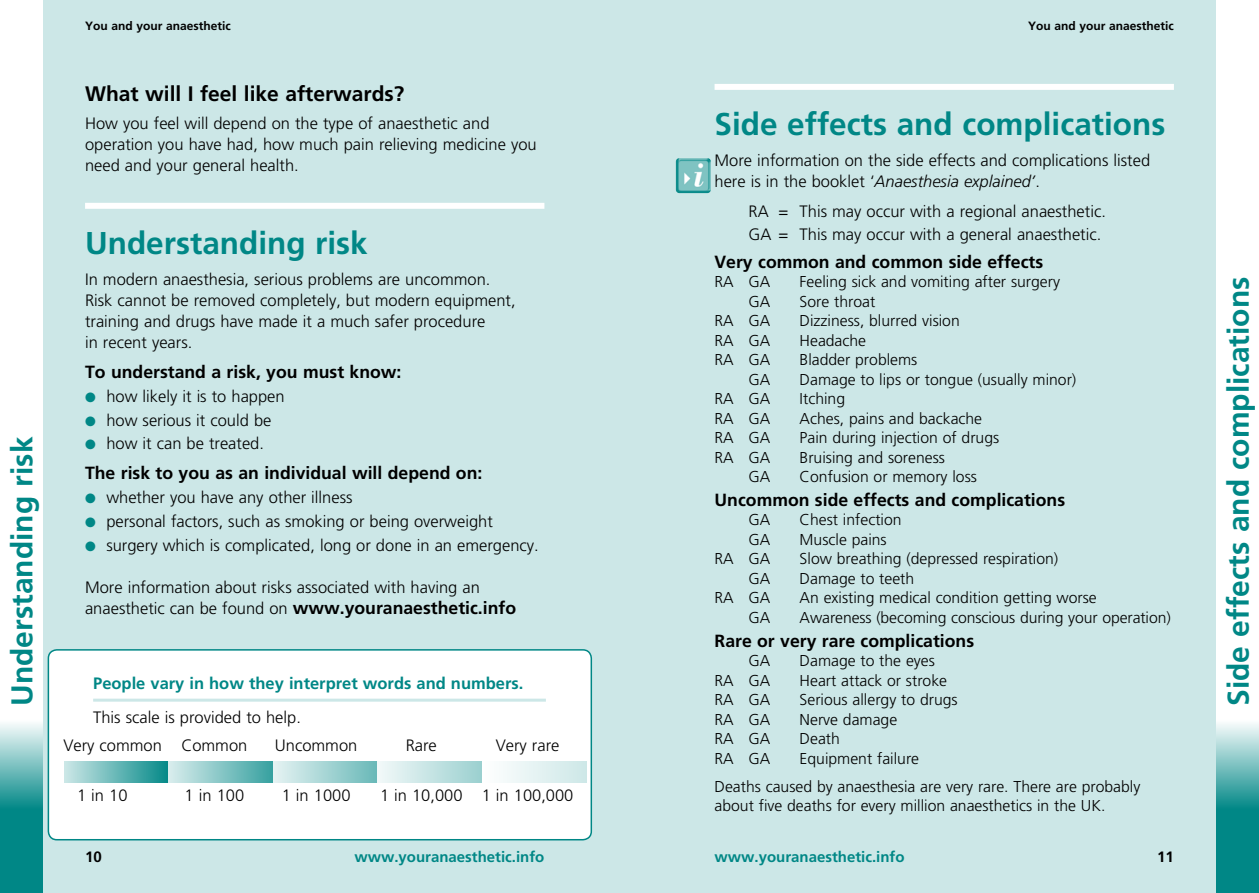
<style>
.page{position:relative;width:1259px;height:893px;background:#fff}
.page>*{position:absolute;margin:0;border:0;box-sizing:border-box;transform-origin:0 0}
.t1{font:700 31.5px "Frutiger";color:#008786}
.t2{font:700 30px "Frutiger";color:#008786}
.t3{font:700 21px "Frutiger";color:#000}
.t4{font:700 17.7px "Frutiger";color:#000}
.t5{font:300 16.5px/21px "Frutiger";color:#000}
.t6{font:700 16.5px "Frutiger";color:#008786}
.t7{font:300 15.75px/28px "Frutiger";color:#000}
.t8{font:700 15px "Frutiger";color:#008786}
.t9{font:700 15px "Frutiger";color:#000}
.t10{font:700 12px "Frutiger";color:#000}
.s1{color:#008786}
.s2{font-weight:300;font-size:16.5px}
.s3{font-style:italic}
</style>
<div class="page">
<div style="left:629px;top:0;width:587px;height:893px;background:#cce7e7"></div>
<div style="left:43px;top:0;width:586px;height:893px;background:#cce7e7"></div>
<div style="left:0;top:808px;width:43px;height:85px;background:#008786"></div>
<div style="left:0;top:720px;width:43px;height:89px;background:linear-gradient(to bottom,#fcfefe,#038887)"></div>
<div style="left:85px;top:203px;width:459px;height:6px;background:#fff"></div>
<div style="left:1216px;top:808px;width:43px;height:85px;background:#008786"></div>
<div style="left:1216px;top:720px;width:43px;height:89px;background:linear-gradient(to bottom,#fcfefe,#038887)"></div>
<div style="left:714px;top:84px;width:460px;height:6px;background:#fff"></div>
<div style="left:48px;top:650px;width:543px;height:190px;background:#fff;border-radius:9px"></div>
<hr style="left:93px;top:699px;width:453px;height:3px;background:#cce7e7">
<div style="left:48px;top:649px;width:544px;height:191px;border:2px solid #008786;border-radius:9px"></div>
<div style="left:64px;top:761px;width:105px;height:21px;background:linear-gradient(to right,#cde8e7,#028887)"></div>
<div style="left:169px;top:761px;width:104px;height:21px;background:linear-gradient(to right,#d9eded,#38a1a0)"></div>
<div style="left:273px;top:761px;width:105px;height:21px;background:linear-gradient(to right,#e6f3f3,#68b8b7)"></div>
<div style="left:378px;top:761px;width:104px;height:21px;background:linear-gradient(to right,#f2f9f9,#9cd0d0)"></div>
<div style="left:482px;top:761px;width:105px;height:21px;background:linear-gradient(to right,#fff,#cde7e7)"></div>
<img style="left:675px;top:158px;width:36px;height:35px">
<h2 class="t2" style="left:4px;top:706px;width:271px;rotate:-90deg">Understanding risk</h2>
<p class="t10" style="left:85px;top:19px;width:147px">You and your anaesthetic</p>
<p class="t3" style="left:85px;top:81px;width:321px">What will I feel like afterwards?</p>
<p class="t5" style="left:85px;top:113px;width:453px">How you feel will depend on the type of anaesthetic and operation you have had, how much pain relieving medicine you need and your general health.</p>
<h1 class="t1" style="left:85px;top:224px;width:284px">Understanding risk</h1>
<p class="t5" style="left:85px;top:269px;width:432px">In modern anaesthesia, serious problems are uncommon.<br>Risk cannot be removed completely, but modern equipment, training and drugs have made it a much safer procedure<br>in recent years.</p>
<p class="t4" style="left:85px;top:361px;width:318px">To understand a risk, you must know:</p>
<p class="t5" style="left:85px;top:386px;width:201px"><span class="s1">●</span> how likely it is to happen</p>
<p class="t5" style="left:85px;top:410px;width:188px"><span class="s1">●</span> how serious it could be</p>
<p class="t5" style="left:85px;top:433px;width:180px"><span class="s1">●</span> how it can be treated.</p>
<p class="t4" style="left:85px;top:463px;width:399px">The risk to you as an individual will depend on:</p>
<p class="t5" style="left:85px;top:487px;width:269px"><span class="s1">●</span> whether you have any other illness</p>
<p class="t5" style="left:85px;top:511px;width:409px"><span class="s1">●</span> personal factors, such as smoking or being overweight</p>
<p class="t5" style="left:85px;top:535px;width:455px"><span class="s1">●</span> surgery which is complicated, long or done in an emergency.</p>
<p class="t5" style="left:85px;top:577px;width:396px">More information about risks associated with having an</p>
<p class="t4" style="left:85px;top:597px;width:432px"><span class="s2">anaesthetic can be found on</span> www.youranaesthetic.info</p>
<p class="t6" style="left:93px;top:673px;width:432px">People vary in how they interpret words and numbers.</p>
<p class="t5" style="left:63px;top:703px;width:239px;line-height:28.5px;text-indent:30px">This scale is provided to help.<br>Very common Common</p>
<p class="t5" style="left:275px;top:735px;width:84px">Uncommon</p>
<p class="t5" style="left:406px;top:735px;width:33px">Rare</p>
<p class="t5" style="left:496px;top:735px;width:65px">Very rare</p>
<p class="t5" style="left:77px;top:785px;width:52px">1 in 10</p>
<p class="t5" style="left:185px;top:785px;width:61px">1 in 100</p>
<p class="t5" style="left:282px;top:785px;width:70px">1 in 1000</p>
<p class="t5" style="left:380px;top:785px;width:195px">1 in 10,000 1 in 100,000</p>
<p class="t9" style="left:85px;top:848px;width:18px">10</p>
<p class="t8" style="left:354px;top:848px;width:192px">www.youranaesthetic.info</p>
<p class="t10" style="left:1028px;top:19px;width:147px">You and your anaesthetic</p>
<h1 class="t1" style="left:714px;top:105px;width:452px">Side effects and complications</h1>
<p class="t5" style="left:714px;top:150px;width:437px">More information on the side effects and complications listed here is in the booklet ‘<span class="s3">Anaesthesia explained’</span>.</p>
<p class="t5" style="left:748px;top:200px;width:359px;line-height:22.5px">RA = This may occur with a regional anaesthetic.<br>GA = This may occur with a general anaesthetic.</p>
<p class="t4" style="left:714px;top:251px;width:330px">Very common and common side effects</p>
<p class="t7" style="left:714px;top:268px;width:57px">RA GA</p>
<p class="t7" style="left:799px;top:268px;width:262px">Feeling sick and vomiting after surgery</p>
<p class="t7" style="left:748px;top:287px;width:23px">GA</p>
<p class="t7" style="left:799px;top:287px;width:77px">Sore throat</p>
<p class="t7" style="left:714px;top:307px;width:57px">RA GA</p>
<p class="t7" style="left:799px;top:307px;width:162px">Dizziness, blurred vision</p>
<p class="t7" style="left:714px;top:326px;width:57px">RA GA</p>
<p class="t7" style="left:799px;top:326px;width:68px">Headache</p>
<p class="t7" style="left:714px;top:346px;width:57px">RA GA</p>
<p class="t7" style="left:799px;top:346px;width:119px">Bladder problems</p>
<p class="t7" style="left:748px;top:365px;width:23px">GA</p>
<p class="t7" style="left:799px;top:365px;width:278px">Damage to lips or tongue (usually minor)</p>
<p class="t7" style="left:714px;top:385px;width:57px">RA GA</p>
<p class="t7" style="left:799px;top:385px;width:47px">Itching</p>
<p class="t7" style="left:714px;top:404px;width:57px">RA GA</p>
<p class="t7" style="left:799px;top:404px;width:184px">Aches, pains and backache</p>
<p class="t7" style="left:714px;top:424px;width:57px">RA GA</p>
<p class="t7" style="left:799px;top:424px;width:201px">Pain during injection of drugs</p>
<p class="t7" style="left:714px;top:443px;width:57px">RA GA</p>
<p class="t7" style="left:799px;top:443px;width:147px">Bruising and soreness</p>
<p class="t7" style="left:748px;top:463px;width:23px">GA</p>
<p class="t7" style="left:799px;top:463px;width:179px">Confusion or memory loss</p>
<p class="t4" style="left:714px;top:489px;width:352px">Uncommon side effects and complications</p>
<p class="t7" style="left:748px;top:506px;width:23px">GA</p>
<p class="t7" style="left:799px;top:506px;width:103px">Chest infection</p>
<p class="t7" style="left:748px;top:526px;width:23px">GA</p>
<p class="t7" style="left:799px;top:526px;width:89px">Muscle pains</p>
<p class="t7" style="left:714px;top:545px;width:57px">RA GA</p>
<p class="t7" style="left:799px;top:545px;width:260px">Slow breathing (depressed respiration)</p>
<p class="t7" style="left:748px;top:565px;width:23px">GA</p>
<p class="t7" style="left:799px;top:565px;width:116px">Damage to teeth</p>
<p class="t7" style="left:714px;top:584px;width:57px">RA GA</p>
<p class="t7" style="left:799px;top:584px;width:299px">An existing medical condition getting worse</p>
<p class="t7" style="left:748px;top:604px;width:23px">GA</p>
<p class="t7" style="left:799px;top:604px;width:373px">Awareness (becoming conscious during your operation)</p>
<p class="t4" style="left:714px;top:630px;width:261px">Rare or very rare complications</p>
<p class="t7" style="left:748px;top:647px;width:23px">GA</p>
<p class="t7" style="left:799px;top:647px;width:137px">Damage to the eyes</p>
<p class="t7" style="left:714px;top:666px;width:57px">RA GA</p>
<p class="t7" style="left:799px;top:666px;width:149px">Heart attack or stroke</p>
<p class="t7" style="left:714px;top:686px;width:57px">RA GA</p>
<p class="t7" style="left:799px;top:686px;width:159px">Serious allergy to drugs</p>
<p class="t7" style="left:714px;top:705px;width:57px">RA GA</p>
<p class="t7" style="left:799px;top:705px;width:99px">Nerve damage</p>
<p class="t7" style="left:714px;top:725px;width:57px">RA GA</p>
<p class="t7" style="left:799px;top:725px;width:42px">Death</p>
<p class="t7" style="left:714px;top:744px;width:57px">RA GA</p>
<p class="t7" style="left:714px;top:744px;width:427px;text-indent:85px">Equipment failure<br>Deaths caused by anaesthesia are very rare. There are probably</p>
<p class="t7" style="left:714px;top:792px;width:392px">about five deaths for every million anaesthetics in the UK.</p>
<p class="t8" style="left:714px;top:848px;width:192px">www.youranaesthetic.info</p>
<p class="t9" style="left:1157px;top:848px;width:18px">11</p>
<h2 class="t2" style="left:1221px;top:706px;width:431px;rotate:-90deg">Side effects and complications</h2>
</div>
